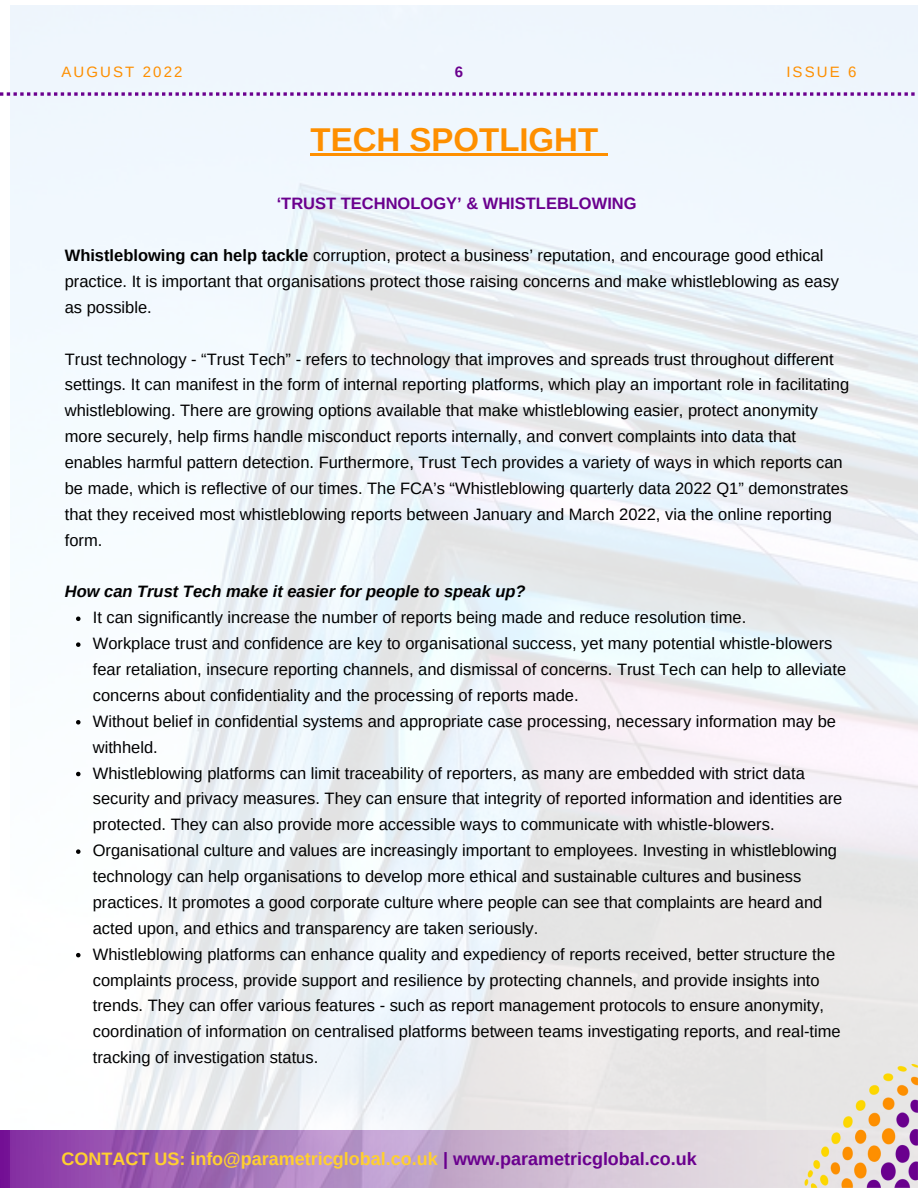
<style>
.page{position:relative;width:918px;height:1188px;background:#fff}
.page>*{position:absolute;margin:0;border:0;box-sizing:border-box;transform-origin:0 0}
.t1{font:700 33px "Arimo";color:#fe8f00}
.t2{font:700 18px "Arimo";color:#ffcf30}
.t3{font:16.5px/25.8px "Arimo";color:#000}
.t4{font:italic 700 16.5px "Arimo";color:#000}
.t5{font:700 16.5px "Arimo";color:#6a008e}
.t6{font:15px "Arimo";letter-spacing:.14em;color:#fe8f00}
.t7{font:700 15px "Arimo";color:#6a008e}
.s1{font-weight:700}
.s2{color:#6a008e}
</style>
<div class="page">
<img style="left:10px;top:5px;width:908px;height:1183px">
<svg style="left:76px;top:617px;width:5px;height:4px"></svg>
<svg style="left:76px;top:642px;width:5px;height:5px"></svg>
<svg style="left:76px;top:720px;width:5px;height:5px"></svg>
<svg style="left:76px;top:772px;width:5px;height:4px"></svg>
<svg style="left:76px;top:849px;width:5px;height:5px"></svg>
<svg style="left:76px;top:953px;width:5px;height:4px"></svg>
<hr style="left:311px;top:153px;width:287px;height:2px;background:#fe8f00">
<svg style="left:598px;top:153px;width:9px;height:2px"></svg>
<img style="left:796px;top:1034px;width:122px;height:154px">
<svg style="left:0;top:92px;width:915px;height:4px"></svg>
<p class="t6" style="left:61px;top:64px;width:123px">AUGUST 2022</p>
<p class="t7" style="left:455px;top:64px;width:10px">6</p>
<p class="t6" style="left:786px;top:64px;width:72px">ISSUE 6</p>
<h1 class="t1" style="left:311px;top:121px;width:289px">TECH SPOTLIGHT</h1>
<p class="t5" style="left:277px;top:194px;width:361px">‘TRUST TECHNOLOGY’ &amp; WHISTLEBLOWING</p>
<p class="t3" style="left:65px;top:242px;width:776px"><span class="s1">Whistleblowing can help tackle</span> corruption, protect a business’ reputation, and encourage good ethical practice. It is important that organisations protect those raising concerns and make whistleblowing as easy as possible.</p>
<p class="t3" style="left:65px;top:346px;width:786px">Trust technology - “Trust Tech” - refers to technology that improves and spreads trust throughout different settings. It can manifest in the form of internal reporting platforms, which play an important role in facilitating whistleblowing. There are growing options available that make whistleblowing easier, protect anonymity more securely, help firms handle misconduct reports internally, and convert complaints into data that enables harmful pattern detection. Furthermore, Trust Tech provides a variety of ways in which reports can be made, which is reflective of our times. The FCA’s “Whistleblowing quarterly data 2022 Q1” demonstrates that they received most whistleblowing reports between January and March 2022, via the online reporting form.</p>
<p class="t4" style="left:65px;top:582px;width:462px">How can Trust Tech make it easier for people to speak up?</p>
<p class="t3" style="left:93px;top:605px;width:755px">It can significantly increase the number of reports being made and reduce resolution time.<br>Workplace trust and confidence are key to organisational success, yet many potential whistle-blowers fear retaliation, insecure reporting channels, and dismissal of concerns. Trust Tech can help to alleviate concerns about confidentiality and the processing of reports made.<br>Without belief in confidential systems and appropriate case processing, necessary information may be withheld.<br>Whistleblowing platforms can limit traceability of reporters, as many are embedded with strict data security and privacy measures. They can ensure that integrity of reported information and identities are protected. They can also provide more accessible ways to communicate with whistle-blowers.<br>Organisational culture and values are increasingly important to employees. Investing in whistleblowing technology can help organisations to develop more ethical and sustainable cultures and business practices. It promotes a good corporate culture where people can see that complaints are heard and acted upon, and ethics and transparency are taken seriously.<br>Whistleblowing platforms can enhance quality and expediency of reports received, better structure the complaints process, provide support and resilience by protecting channels, and provide insights into trends. They can offer various features - such as report management protocols to ensure anonymity, coordination of information on centralised platforms between teams investigating reports, and real-time tracking of investigation status.</p>
<p class="t2" style="left:61px;top:1149px;width:637px">CONTACT US: info@parametricglobal.co.uk <span class="s2">| www.parametricglobal.co.uk</span></p>
</div>
